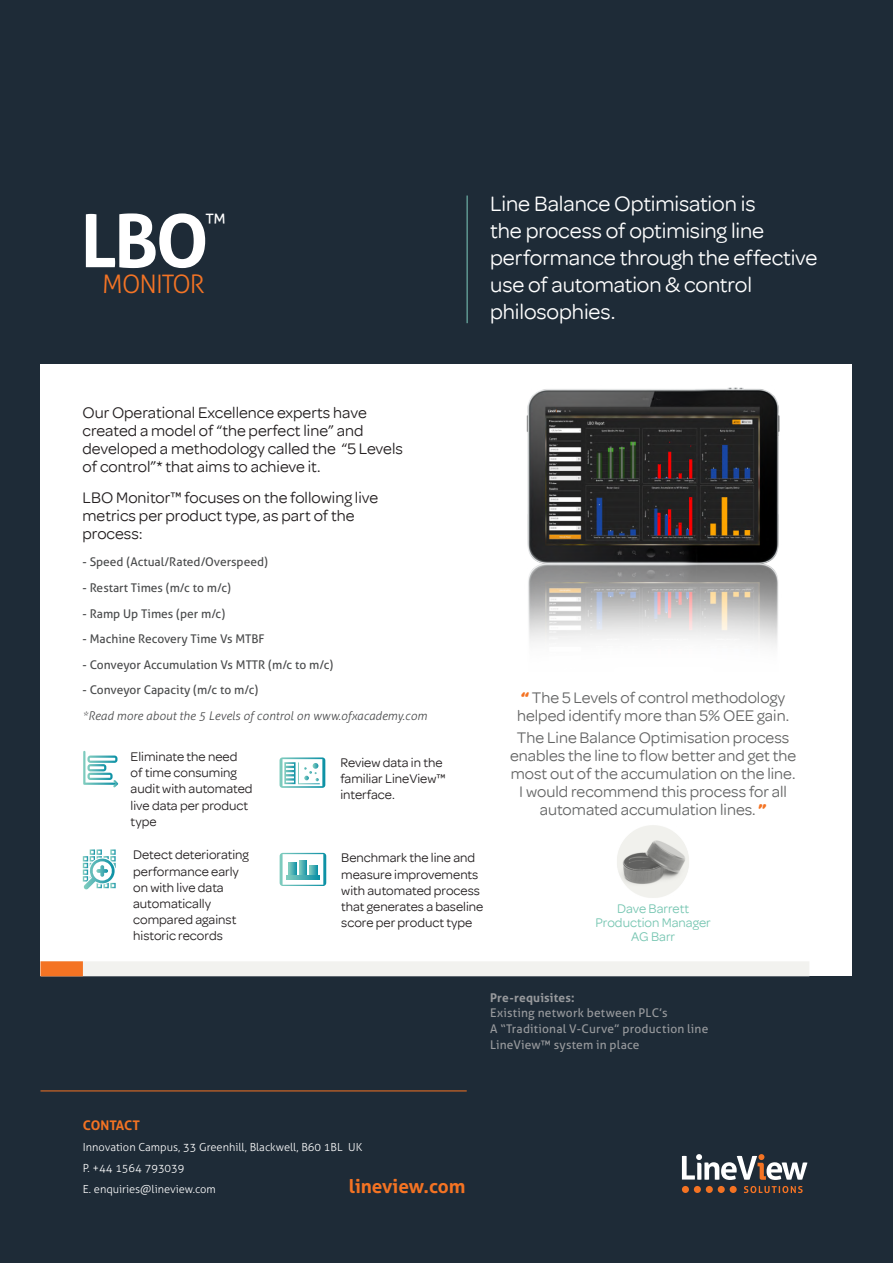
<style>
.page{position:relative;width:893px;height:1263px;background:#1e2b37}
.page>*{position:absolute;margin:0;border:0;box-sizing:border-box;transform-origin:0 0}
.t1{font:700 73.5px "Aller";color:#fff}
.t2{font:300 25.5px "Aller";letter-spacing:-.04em;color:#f47425}
.t3{font:300 24.45px "Aller";color:#fff}
.Sub_Header_15{font:22.5px/27px "Omnes";letter-spacing:-.005em;color:#fff}
.t4{font:700 19.05px "Aller";color:#f47323}
.t5{font:16.5px/18px "Omnes";color:#646565}
.t6{font:16.5px/18px "Omnes";color:#231f20}
.t7{font:13.5px/16.2px "Omnes";color:#231f20}
.t8{font:13.5px "Omnes";color:#77c6b2}
._6_pt{font:700 13.35px "Aller";letter-spacing:-.015em;color:#f47323}
.t9{font:12px "Aller";color:#4a4b4c}
.Sub_Header_15-2{font:12px "Aller";letter-spacing:.015em;color:#989a9d}
.t10{font:italic 300 12px "Aller";color:#4a4b4c}
.Sub_Header_15-3{font:700 12px "Aller";letter-spacing:.015em;color:#989a9d}
.t11{font:300 11.1px "Aller";color:#fff}
.s1{font-weight:700;color:#f47323}
</style>
<div class="page">
<div style="left:40px;top:364px;width:812px;height:612px;background:#fff"></div>
<div style="left:40px;top:961px;width:769px;height:15px;background:#f2f2ef"></div>
<hr style="left:40px;top:1090px;width:427px;height:1px;background:#f47323">
<div style="left:40px;top:961px;width:43px;height:15px;background:#f47323"></div>
<svg style="left:682px;top:1154px;width:125px;height:39px"></svg>
<hr style="left:467px;top:196px;width:1px;height:127px;background:#7eccbe">
<img style="left:526px;top:387px;width:254px;height:260px">
<img style="left:617px;top:825px;width:72px;height:73px">
<svg style="left:83px;top:751px;width:35px;height:36px"></svg>
<svg style="left:280px;top:757px;width:45px;height:31px"></svg>
<svg style="left:280px;top:853px;width:46px;height:33px"></svg>
<svg style="left:83px;top:849px;width:33px;height:41px"></svg>
<p class="t1" style="left:81px;top:196px;width:130px">LBO</p>
<p class="t3" style="left:205px;top:207px;width:22px">™</p>
<p class="t2" style="left:102px;top:269px;width:104px">MONITOR</p>
<p class="Sub_Header_15" style="left:490px;top:190px;width:329px">Line Balance Optimisation is<br>the process of optimising line performance through the effective use of automation &amp; control philosophies.</p>
<p class="t6" style="left:82px;top:404px;width:322px">Our Operational Excellence experts have created a model of “the perfect line” and developed a methodology called the “5 Levels of control”* that aims to achieve it.</p>
<p class="t6" style="left:82px;top:489px;width:297px">LBO Monitor™ focuses on the following live metrics per product type, as part of the process:</p>
<p class="t9" style="left:82px;top:555px;width:187px">- Speed (Actual/Rated/Overspeed)</p>
<p class="t9" style="left:82px;top:580px;width:150px">- Restart Times (m/c to m/c)</p>
<p class="t9" style="left:82px;top:606px;width:144px">- Ramp Up Times (per m/c)</p>
<p class="t9" style="left:82px;top:632px;width:184px">- Machine Recovery Time Vs MTBF</p>
<p class="t9" style="left:82px;top:657px;width:252px">- Conveyor Accumulation Vs MTTR (m/c to m/c)</p>
<p class="t9" style="left:82px;top:683px;width:177px">- Conveyor Capacity (m/c to m/c)</p>
<p class="t10" style="left:82px;top:709px;width:346px">*Read more about the 5 Levels of control on www.ofxacademy.com</p>
<p class="t7" style="left:131px;top:748px;width:123px">Eliminate the need of time consuming audit with automated live data per product type</p>
<p class="t7" style="left:133px;top:847px;width:117px">Detect deteriorating performance early</p>
<p class="t7" style="left:133px;top:879px;width:92px">on with live data</p>
<p class="t7" style="left:133px;top:895px;width:79px">automatically</p>
<p class="t7" style="left:133px;top:911px;width:105px">compared against historic records</p>
<p class="t7" style="left:340px;top:754px;width:107px">Review data in the familiar LineView™ interface.</p>
<p class="t7" style="left:341px;top:850px;width:144px">Benchmark the line and measure improvements with automated process that generates a baseline score per product type</p>
<p class="t5" style="left:517px;top:689px;width:274px"><span class="s1">“</span> The 5 Levels of control methodology helped identify more than 5% OEE gain.</p>
<p class="t5" style="left:510px;top:728px;width:288px;text-align:center">The Line Balance Optimisation process enables the line to flow better and get the most out of the accumulation on the line.<br>I would recommend this process for all automated accumulation lines. <span class="s1">”</span></p>
<p class="t8" style="left:617px;top:900px;width:73px">Dave Barrett</p>
<p class="t8" style="left:595px;top:915px;width:117px">Production Manager</p>
<p class="t8" style="left:631px;top:929px;width:46px">AG Barr</p>
<p class="Sub_Header_15-3" style="left:490px;top:990px;width:86px">Pre-requisites:</p>
<p class="Sub_Header_15-2" style="left:490px;top:1006px;width:179px">Existing network between PLC’s</p>
<p class="Sub_Header_15-2" style="left:490px;top:1021px;width:220px">A “Traditional V-Curve” production line</p>
<p class="Sub_Header_15-2" style="left:490px;top:1037px;width:151px">LineView™ system in place</p>
<p class="_6_pt" style="left:83px;top:1117px;width:58px">CONTACT</p>
<p class="t11" style="left:83px;top:1140px;width:281px">Innovation Campus, 33 Greenhill, Blackwell, B60 1BL UK</p>
<p class="t11" style="left:83px;top:1161px;width:103px">P. +44 1564 793039</p>
<p class="t11" style="left:83px;top:1182px;width:134px">E. enquiries@lineview.com</p>
<p class="t4" style="left:349px;top:1174px;width:118px">lineview.com</p>
</div>
